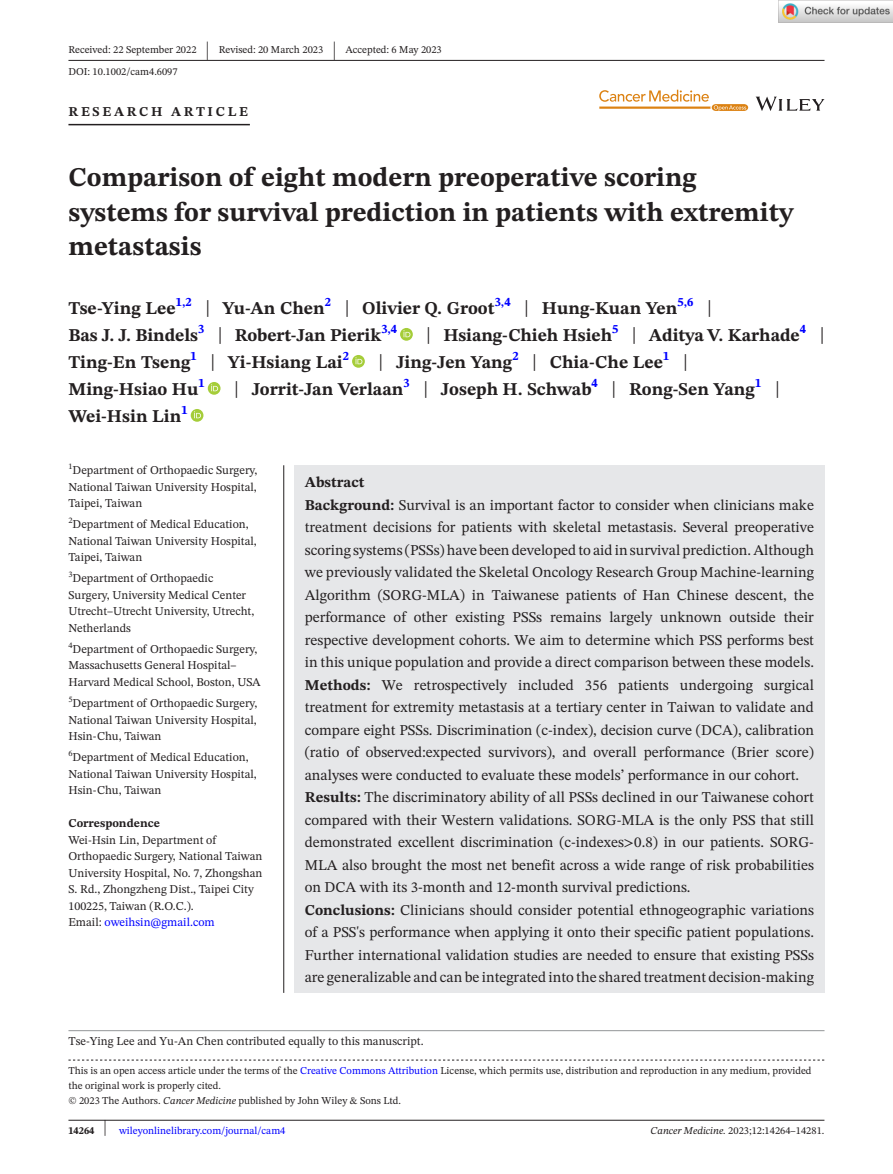
<style>
.page{position:relative;width:893px;height:1174px;background:#fff}
.page>*{position:absolute;margin:0;border:0;box-sizing:border-box;transform-origin:0 0}
.t1{font:700 27px/34.5px "STIX Two Text";color:#231f20}
.t2{font:25.65px "STIX Two Text";color:#231f20;scale:.49 1}
.t3{font:700 18px/27px "STIX Two Text";color:#231f20}
.t4{font:15px/22.5px "STIX Two Text";color:#231f20}
.t5{font:700 13.5px "STIX Two Text";letter-spacing:.2em;color:#231f20}
.t6{font:12px/16.5px "STIX Two Text";color:#231f20}
.t7{font:700 12px "STIX Two Text";color:#231f20}
.t8{font:10.5px/15px "STIX Two Text";color:#231f20}
.t9{font:10.5px "STIX Two Text";color:#00f}
.s1{font-weight:400;font-size:23.4px}
.s2{color:#00f}
.s3{font-weight:700}
.s4{font-family:"STIX"}
.s5{font-style:italic}
.s6{font-weight:700;color:#231f20}
.s7{font-size:22.2px;color:#231f20}
</style>
<div class="page">
<hr style="left:68px;top:1119px;width:756px;height:1px;background:#231f20">
<svg style="left:756px;top:97px;width:68px;height:14px"></svg>
<svg style="left:599px;top:90px;width:149px;height:21px"></svg>
<hr style="left:68px;top:60px;width:756px;height:1px;background:#231f20">
<hr style="left:68px;top:124px;width:182px;height:1px;background:#231f20">
<svg style="left:400px;top:328px;width:13px;height:13px"></svg>
<svg style="left:403px;top:330px;width:7px;height:7px"></svg>
<svg style="left:352px;top:355px;width:13px;height:13px"></svg>
<svg style="left:355px;top:357px;width:7px;height:7px"></svg>
<svg style="left:208px;top:382px;width:13px;height:13px"></svg>
<svg style="left:211px;top:384px;width:7px;height:7px"></svg>
<svg style="left:191px;top:409px;width:12px;height:13px"></svg>
<svg style="left:194px;top:411px;width:7px;height:7px"></svg>
<svg style="left:68px;top:1059px;width:756px;height:1px"></svg>
<hr style="left:68px;top:1030px;width:756px;height:1px;background:#939598">
<div style="left:294px;top:465px;width:530px;height:528px;background:#e6e7e9"></div>
<hr style="left:283px;top:465px;width:1px;height:528px;background:#231f20">
<img style="left:779px;top:0;width:114px;height:23px">
<p class="t8" style="left:68px;top:42px;width:130px">Received: 22 September 2022</p>
<h2 class="t2" style="left:206px;top:32px;width:8px">|</h2>
<p class="t8" style="left:219px;top:42px;width:106px">Revised: 20 March 2023</p>
<h2 class="t2" style="left:333px;top:32px;width:8px">|</h2>
<p class="t8" style="left:345px;top:42px;width:98px">Accepted: 6 May 2023</p>
<p class="t8" style="left:68px;top:64px;width:111px">DOI: 10.1002/cam4.6097</p>
<p class="t5" style="left:68px;top:101px;width:181px">RESEARCH ARTICLE</p>
<h1 class="t1" style="left:68px;top:161px;width:726px">Comparison of eight modern preoperative scoring systems for survival prediction in patients with extremity metastasis</h1>
<p class="t3" style="left:68px;top:295px;width:757px">Tse-Ying Lee<sup>1,2</sup> <span class="s1">|</span> Yu-An Chen<sup>2</sup> <span class="s1">|</span> Olivier Q. Groot<sup>3,4</sup> <span class="s1">|</span> Hung-Kuan Yen<sup>5,6</sup> <span class="s1">|<br></span>Bas J. J. Bindels<sup>3</sup> <span class="s1">|</span> Robert-Jan Pierik<sup>3,4</sup> <span class="s1">|</span> Hsiang-Chieh Hsieh<sup>5</sup> <span class="s1">|</span> Aditya V. Karhade<sup>4</sup> <span class="s1">|<br></span>Ting-En Tseng<sup>1</sup> <span class="s1">|</span> Yi-Hsiang Lai<sup>2</sup></p>
<p class="t3" style="left:378px;top:349px;width:311px"><span class="s1">|</span> Jing-Jen Yang<sup>2</sup> <span class="s1">|</span> Chia-Che Lee<sup>1</sup> <span class="s1">|</span></p>
<p class="t3" style="left:68px;top:376px;width:138px">Ming-Hsiao Hu<sup>1</sup></p>
<p class="t3" style="left:234px;top:376px;width:547px"><span class="s1">|</span> Jorrit-Jan Verlaan<sup>3</sup> <span class="s1">|</span> Joseph H. Schwab<sup>4</sup> <span class="s1">|</span> Rong-Sen Yang<sup>1</sup> <span class="s1">|</span></p>
<p class="t3" style="left:68px;top:403px;width:121px">Wei-Hsin Lin<sup>1</sup></p>
<p class="t6" style="left:68px;top:462px;width:190px;text-align:justify"><sup>1</sup>Department of Orthopaedic Surgery, National Taiwan University Hospital, Taipei, Taiwan</p>
<p class="t6" style="left:68px;top:516px;width:190px"><sup>2</sup>Department of Medical Education,<br>National Taiwan University Hospital,<br>Taipei, Taiwan</p>
<p class="t6" style="left:68px;top:570px;width:187px"><sup>3</sup>Department of Orthopaedic<br>Surgery, University Medical Center<br>Utrecht–Utrecht University, Utrecht,<br>Netherlands</p>
<p class="t6" style="left:68px;top:640px;width:194px"><sup>4</sup>Department of Orthopaedic Surgery,<br>Massachusetts General Hospital–<br>Harvard Medical School, Boston, USA</p>
<p class="t6" style="left:68px;top:694px;width:190px;text-align:justify"><sup>5</sup>Department of Orthopaedic Surgery, National Taiwan University Hospital, Hsin-Chu, Taiwan</p>
<p class="t6" style="left:68px;top:748px;width:190px"><sup>6</sup>Department of Medical Education,<br>National Taiwan University Hospital,<br>Hsin-Chu, Taiwan</p>
<p class="t7" style="left:68px;top:814px;width:93px">Correspondence</p>
<p class="t6" style="left:68px;top:831px;width:195px">Wei-Hsin Lin, Department of Orthopaedic Surgery, National Taiwan University Hospital, No. 7, Zhongshan S. Rd., Zhongzheng Dist., Taipei City 100225, Taiwan (R.O.C.).<br>Email: <span class="s2">oweihsin@gmail.com</span></p>
<p class="t4" style="left:305px;top:471px;width:511px"><span class="s3">Abstract<br>Background:</span> Survival is an important factor to consider when clinicians make treatment decisions for patients with skeletal metastasis. Several preoperative scoring systems (PSSs) have been developed to aid in survival prediction. Although we previously validated the Skeletal Oncology Research Group Machine-learning Algorithm (SORG-MLA) in Taiwanese patients of Han Chinese descent, the performance of other existing PSSs remains largely unknown outside their respective development cohorts. We aim to determine which PSS performs best in this unique population and provide a direct comparison between these models.<br><span class="s3">Methods:</span> We retrospectively included 356 patients undergoing surgical treatment for extremity metastasis at a tertiary center in Taiwan to validate and compare eight PSSs. Discrimination (c-index), decision curve (DCA), calibration (ratio of observed:expected survivors), and overall performance (Brier score) analyses were conducted to evaluate these models’ performance in our cohort.<br><span class="s3">Results:</span> The discriminatory ability of all PSSs declined in our Taiwanese cohort compared with their Western validations. SORG-MLA is the only PSS that still demonstrated excellent discrimination (c-indexes<span class="s4">&gt;</span>0.8) in our patients. SORG-MLA also brought the most net benefit across a wide range of risk probabilities on DCA with its 3-month and 12-month survival predictions.<br><span class="s3">Conclusions:</span> Clinicians should consider potential ethnogeographic variations of a PSS's performance when applying it onto their specific patient populations.<br>Further international validation studies are needed to ensure that existing PSSs are generalizable and can be integrated into the shared treatment decision-making</p>
<p class="t6" style="left:68px;top:1032px;width:357px">Tse-Ying Lee and Yu-An Chen contributed equally to this manuscript.</p>
<p class="t8" style="left:68px;top:1063px;width:745px">This is an open access article under the terms of the <span class="s2">Creative Commons Attribution</span> License, which permits use, distribution and reproduction in any medium, provided the original work is properly cited.<br>© 2023 The Authors. <span class="s5">Cancer Medicine</span> published by John Wiley &amp; Sons Ltd.</p>
<p class="t9" style="left:68px;top:1123px;width:218px"><span class="s6">14264</span> <span class="s7">|</span> wileyonlinelibrary.com/journal/cam4</p>
<p class="t8" style="left:650px;top:1123px;width:175px"><span class="s5">Cancer Medicine.</span> 2023;12:14264–14281.</p>
</div>
